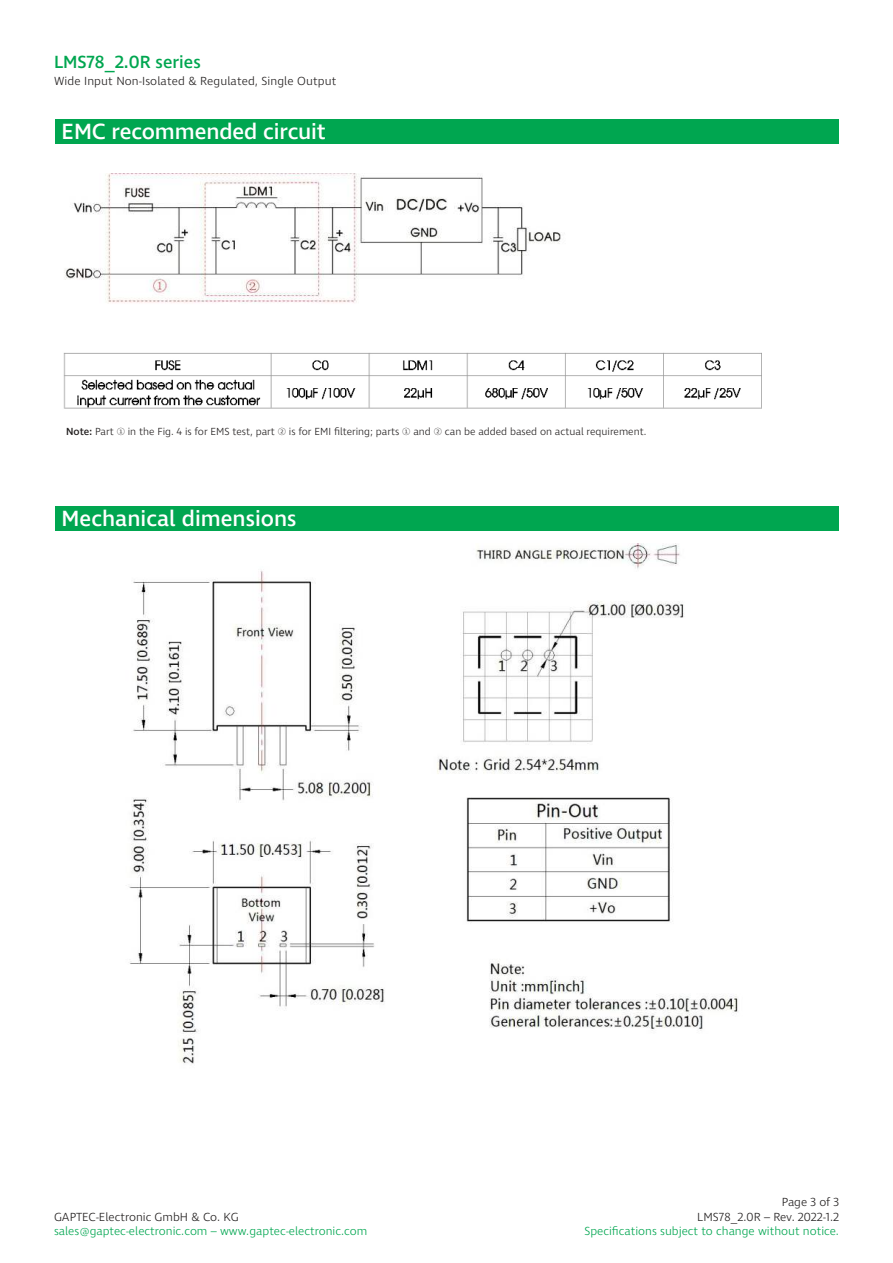
<style>
.page{position:relative;width:893px;height:1263px;background:#fff}
.page>*{position:absolute;margin:0;border:0;box-sizing:border-box;transform-origin:0 0}
.t1{font:500 22.5px "Ingra";letter-spacing:-.005em;color:#fff}
.t2{font:500 18px "Ingra";color:#00a650}
.t3{font:300 12px/14.4px "Ingra";letter-spacing:.01em;color:#221f1f;text-align:right}
.t4{font:300 12px "Ingra";color:#00a650}
.t5{font:300 10.5px "Ingra";color:#221f1f}
.s1{font-weight:500}
</style>
<div class="page">
<div style="left:55px;top:119px;width:784px;height:25px;background:#00a650"></div>
<img style="left:64px;top:173px;width:497px;height:130px">
<img style="left:63px;top:352px;width:699px;height:57px">
<div style="left:55px;top:506px;width:784px;height:25px;background:#00a650"></div>
<img style="left:129px;top:543px;width:609px;height:521px">
<h2 class="t2" style="left:54px;top:55px;width:148px">LMS78_2.0R series</h2>
<p class="t3" style="left:54px;top:75px;width:284px">Wide Input Non-Isolated &amp; Regulated, Single Output</p>
<h1 class="t1" style="left:62px;top:120px;width:266px">EMC recommended circuit</h1>
<p class="t5" style="left:66px;top:426px;width:582px"><span class="s1">Note:</span> Part ① in the Fig. 4 is for EMS test, part ② is for EMI filtering; parts ① and ② can be added based on actual requirement.</p>
<h1 class="t1" style="left:62px;top:507px;width:236px">Mechanical dimensions</h1>
<p class="t3" style="left:54px;top:1210px;width:186px">GAPTEC-Electronic GmbH &amp; Co. KG</p>
<p class="t4" style="left:54px;top:1225px;width:315px">sales@gaptec-electronic.com – www.gaptec-electronic.com</p>
<p class="t3" style="left:697px;top:1195px;width:143px">Page 3 of 3<br>LMS78_2.0R – Rev. 2022-1.2</p>
<p class="t4" style="left:585px;top:1225px;width:256px">Specifications subject to change without notice.</p>
</div>
